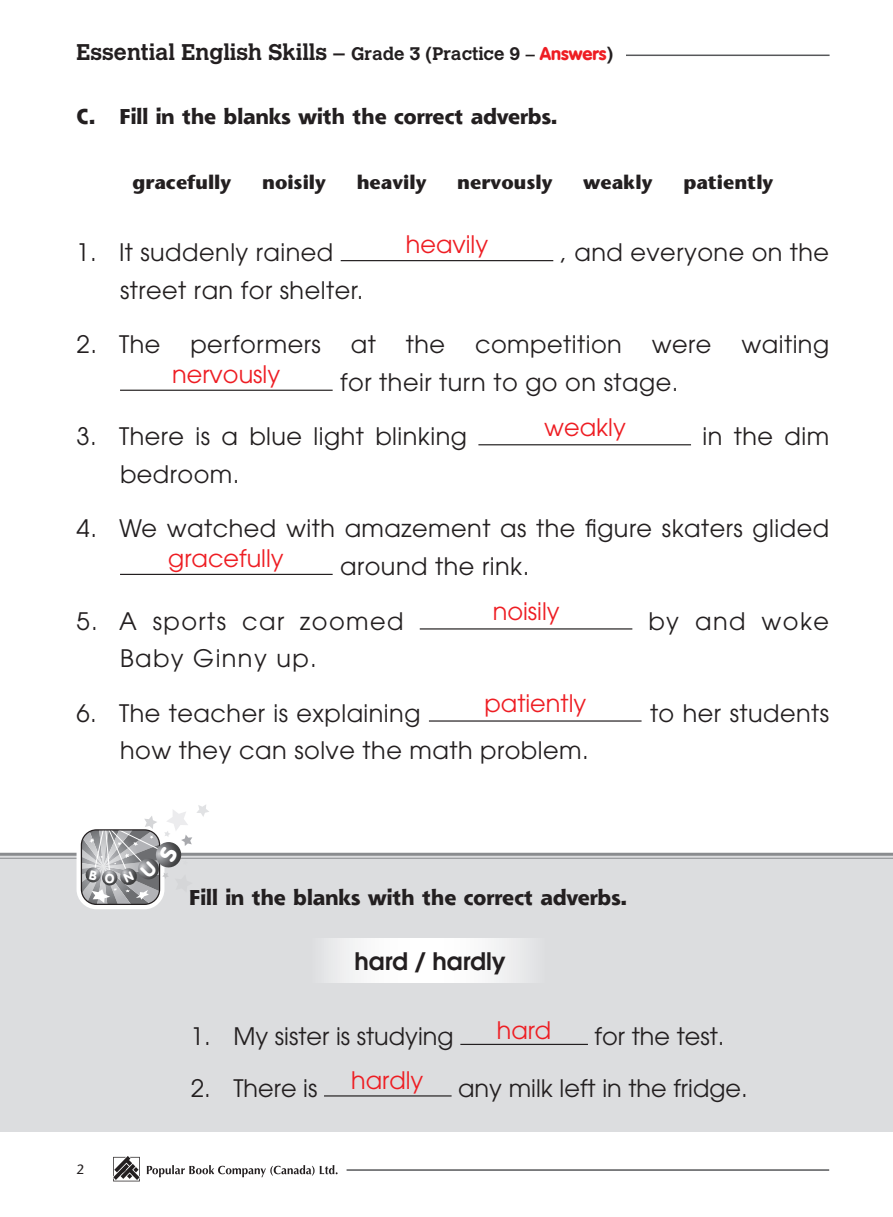
<style>
.page{position:relative;width:893px;height:1217px;background:#fff}
.page>*{position:absolute;margin:0;border:0;box-sizing:border-box;transform-origin:0 0}
.t1{font:24px/37.5px "Avant Garde";letter-spacing:.02em;color:#231f20}
.t2{font:24px "Avant Garde";color:#ee1d23}
.t3{font:24px "Avant Garde";color:#231f20}
.t4{font:24px "Avant Garde";letter-spacing:.06em;color:#231f20}
.t5{font:600 24px "Avant Garde";color:#231f20}
.t6{font:700 22.5px "Calvert";color:#231f20}
.t7{font:800 21px "Shannon";color:#231f20}
.t8{font:700 19.5px "Stone Sans";color:#231f20}
.t9{font:13.5px "Stone Sans";color:#231f20}
.s1{font-size:18px}
.s2{font-family:"VAG Rounded";font-weight:900;font-size:18px;color:#ee1d23}
</style>
<div class="page">
<hr style="left:77px;top:55px;width:753px;height:1px;background:#57585a">
<hr style="left:347px;top:1168px;width:482px;height:2px;background:#57585a">
<svg style="left:113px;top:1156px;width:27px;height:25px"></svg>
<svg style="left:147px;top:1165px;width:191px;height:11px"></svg>
<div style="left:69px;top:33px;width:556px;height:37px;background:#fff"></div>
<div style="left:0;top:852px;width:893px;height:279px;background:#dcdddf"></div>
<hr style="left:0;top:852px;width:893px;height:3px;background:#8a8c8f">
<hr style="left:0;top:857px;width:893px;height:1px;background:#8a8c8f">
<svg style="left:77px;top:824px;width:87px;height:85px"></svg>
<svg style="left:328px;top:938px;width:198px;height:44px;background:#f7f7f7"></svg>
<hr style="left:460px;top:1043px;width:128px;height:1px;background:#231f20">
<hr style="left:324px;top:1095px;width:128px;height:1px;background:#231f20">
<hr style="left:341px;top:260px;width:212px;height:1px;background:#231f20">
<hr style="left:120px;top:389px;width:213px;height:2px;background:#231f20">
<hr style="left:478px;top:444px;width:213px;height:1px;background:#231f20">
<hr style="left:120px;top:573px;width:213px;height:2px;background:#231f20">
<hr style="left:420px;top:628px;width:212px;height:1px;background:#231f20">
<hr style="left:429px;top:720px;width:212px;height:1px;background:#231f20">
<svg style="left:81px;top:805px;width:128px;height:99px"></svg>
<p class="t6" style="left:76px;top:37px;width:538px">Essential English Skills – <span class="s1">Grade 3 (Practice 9 –</span> <span class="s2">Answers</span><span class="s1">)</span></p>
<p class="t7" style="left:77px;top:103px;width:483px">C. Fill in the blanks with the correct adverbs.</p>
<p class="t8" style="left:132px;top:171px;width:100px">gracefully</p>
<p class="t8" style="left:262px;top:171px;width:65px">noisily</p>
<p class="t8" style="left:357px;top:171px;width:71px">heavily</p>
<p class="t8" style="left:457px;top:171px;width:97px">nervously</p>
<p class="t8" style="left:583px;top:171px;width:71px">weakly</p>
<p class="t8" style="left:683px;top:171px;width:92px">patiently</p>
<p class="t2" style="left:406px;top:230px;width:84px">heavily</p>
<p class="t1" style="left:77px;top:233px;width:258px">1. It suddenly rained</p>
<p class="t1" style="left:561px;top:233px;width:270px">, and everyone on the</p>
<p class="t1" style="left:120px;top:271px;width:245px">street ran for shelter.</p>
<p class="t1" style="left:340px;top:325px;width:490px;text-indent:-264px">2. The performers at the competition were waiting for their turn to go on stage.</p>
<p class="t1" style="left:77px;top:418px;width:392px">3. There is a blue light blinking</p>
<p class="t1" style="left:702px;top:418px;width:128px">in the dim</p>
<p class="t1" style="left:120px;top:455px;width:121px">bedroom.</p>
<p class="t1" style="left:340px;top:509px;width:490px;text-indent:-264px">4. We watched with amazement as the figure skaters glided around the rink.</p>
<p class="t4" style="left:77px;top:606px;width:329px">5. A sports car zoomed</p>
<p class="t4" style="left:648px;top:606px;width:182px">by and woke</p>
<p class="t4" style="left:120px;top:644px;width:198px">Baby Ginny up.</p>
<p class="t1" style="left:77px;top:694px;width:345px">6. The teacher is explaining</p>
<p class="t1" style="left:650px;top:694px;width:181px">to her students</p>
<p class="t1" style="left:120px;top:731px;width:470px">how they can solve the math problem.</p>
<p class="t2" style="left:172px;top:360px;width:110px">nervously</p>
<p class="t2" style="left:544px;top:412px;width:83px">weakly</p>
<p class="t2" style="left:168px;top:543px;width:117px">gracefully</p>
<p class="t2" style="left:493px;top:596px;width:68px">noisily</p>
<p class="t2" style="left:485px;top:688px;width:103px">patiently</p>
<p class="t7" style="left:189px;top:883px;width:440px">Fill in the blanks with the correct adverbs.</p>
<p class="t5" style="left:354px;top:944px;width:153px">hard / hardly</p>
<p class="t9" style="left:77px;top:1161px;width:9px">2</p>
<p class="t2" style="left:497px;top:1015px;width:56px">hard</p>
<p class="t3" style="left:191px;top:1021px;width:264px">1. My sister is studying</p>
<p class="t3" style="left:595px;top:1021px;width:131px">for the test.</p>
<p class="t1" style="left:191px;top:1068px;width:128px">2. There is</p>
<p class="t3" style="left:458px;top:1073px;width:291px">any milk left in the fridge.</p>
<p class="t2" style="left:351px;top:1065px;width:74px">hardly</p>
</div>
